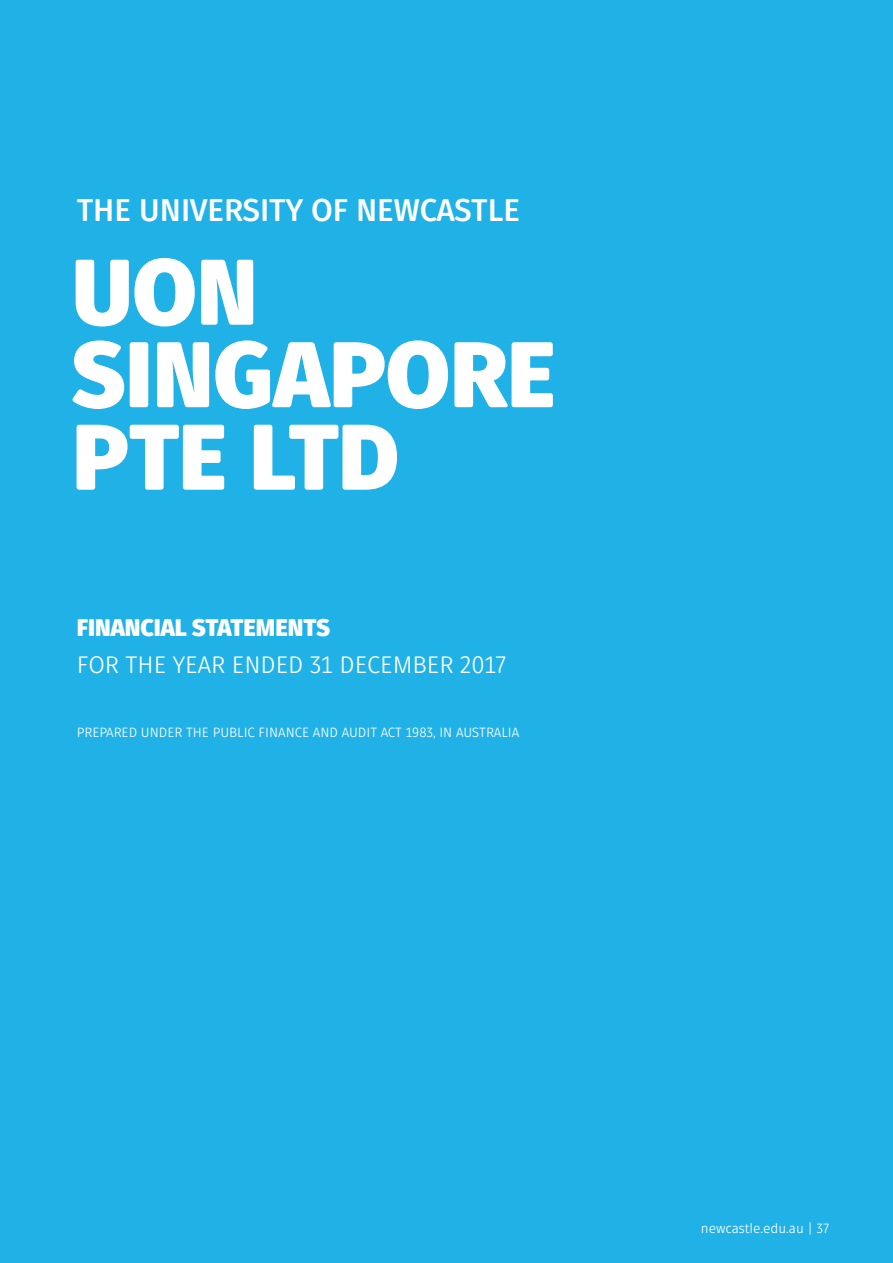
<style>
.page{position:relative;width:893px;height:1263px;background:#20b1e7}
.page>*{position:absolute;margin:0;border:0;box-sizing:border-box;transform-origin:0 0}
.t1{font:900 93px/82.5px "Fuse V.2 Display";color:#fff}
.t2{font:700 31.5px "Fuse V.2 Display";color:#fff}
.t3{font:24px "Fuse V.2 Display";color:#fff}
.t4{font:900 24px "Fuse V.2 Display";color:#fff}
.t5{font:13.5px "Fuse V.2 Display";color:#fff}
</style>
<div class="page">
<h2 class="t2" style="left:77px;top:190px;width:445px">THE UNIVERSITY OF NEWCASTLE</h2>
<h1 class="t1" style="left:72px;top:251px;width:485px">UON<br>SINGAPORE<br>PTE LTD</h1>
<h3 class="t4" style="left:77px;top:611px;width:255px">FINANCIAL STATEMENTS</h3>
<h3 class="t3" style="left:77px;top:651px;width:431px">FOR THE YEAR ENDED 31 DECEMBER 2017</h3>
<p class="t5" style="left:77px;top:724px;width:444px">PREPARED UNDER THE PUBLIC FINANCE AND AUDIT ACT 1983, IN AUSTRALIA</p>
<p class="t5" style="left:701px;top:1220px;width:130px">newcastle.edu.au | 37</p>
</div>
